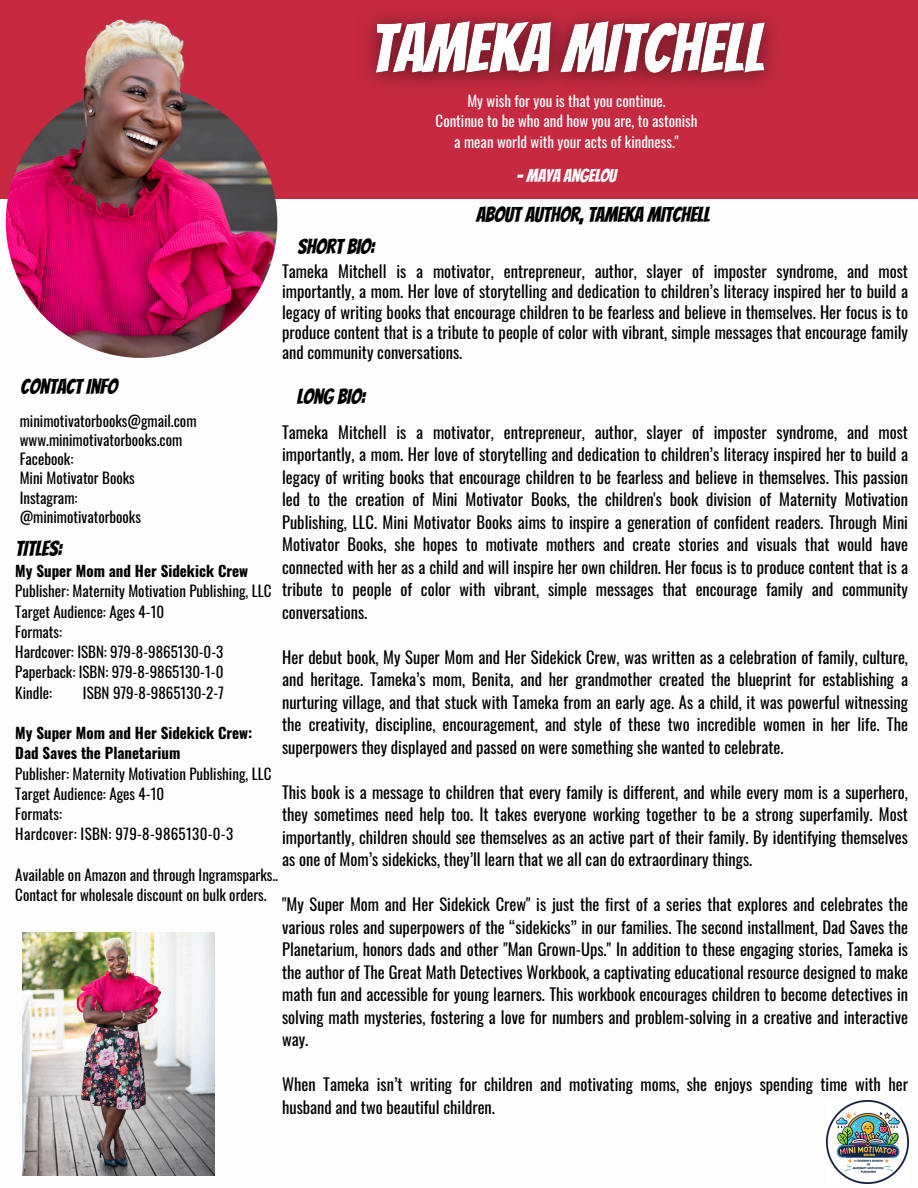
<style>
.page{position:relative;width:918px;height:1188px;background:#fff}
.page>*{position:absolute;margin:0;border:0;box-sizing:border-box;transform-origin:0 0}
.t1{font:21.15px "Bangers";color:#000}
.t2{font:21px "Bangers";color:#000}
.t3{font:18px "Bangers";color:#fefdfd}
.t4{font:16.5px/22.5px "Oswald";color:#000;text-align:justify}
.t5{font:15px/19.2px "Oswald";color:#000}
.t6{font:15px "Oswald";color:#fefdfd}
.t7{font:700 15px "Oswald";color:#000}
.t8{font:15px "Oswald";letter-spacing:.02em;color:#000}
</style>
<div class="page">
<img style="left:23px;top:933px;width:191px;height:242px">
<div style="left:0;top:0;width:918px;height:198px;background:#c62a41"></div>
<img style="left:0;top:19px;width:289px;height:339px">
<img style="left:366px;top:14px;width:408px;height:72px">
<img style="left:826px;top:1101px;width:82px;height:82px">
<p class="t6" style="left:467px;top:89px;width:200px">My wish for you is that you continue.</p>
<p class="t6" style="left:436px;top:110px;width:263px">Continue to be who and how you are, to astonish</p>
<h3 class="t6" style="left:454px;top:130px;width:226px">a mean world with your acts of kindness."</h3>
<h2 class="t3" style="left:517px;top:166px;width:101px">- MAYA ANGELOU</h2>
<p class="t2" style="left:297px;top:235px;width:79px">SHORT BIO:</p>
<p class="t2" style="left:476px;top:203px;width:235px">ABOUT AUTHOR, TAMEKA MITCHELL</p>
<p class="t2" style="left:21px;top:376px;width:98px">CONTACT INFO</p>
<p class="t4" style="left:282px;top:260px;width:627px;line-height:20.2px">Tameka Mitchell is a motivator, entrepreneur, author, slayer of imposter syndrome, and most importantly, a mom. Her love of storytelling and dedication to children’s literacy inspired her to build a legacy of writing books that encourage children to be fearless and believe in themselves. Her focus is to produce content that is a tribute to people of color with vibrant, simple messages that encourage family and community conversations.</p>
<p class="t2" style="left:297px;top:385px;width:70px">LONG BIO:</p>
<h2 class="t5" style="left:20px;top:411px;width:178px">minimotivatorbooks@gmail.com www.minimotivatorbooks.com</h2>
<h3 class="t5" style="left:20px;top:449px;width:55px">Facebook:</h3>
<h2 class="t5" style="left:20px;top:468px;width:117px">Mini Motivator Books</h2>
<h2 class="t5" style="left:20px;top:487px;width:59px">Instagram:</h2>
<p class="t5" style="left:20px;top:506px;width:123px">@minimotivatorbooks</p>
<p class="t4" style="left:282px;top:420px;width:627px">Tameka Mitchell is a motivator, entrepreneur, author, slayer of imposter syndrome, and most importantly, a mom. Her love of storytelling and dedication to children’s literacy inspired her to build a legacy of writing books that encourage children to be fearless and believe in themselves. This passion led to the creation of Mini Motivator Books, the children's book division of Maternity Motivation Publishing, LLC. Mini Motivator Books aims to inspire a generation of confident readers. Through Mini Motivator Books, she hopes to motivate mothers and create stories and visuals that would have connected with her as a child and will inspire her own children. Her focus is to produce content that is a tribute to people of color with vibrant, simple messages that encourage family and community conversations.</p>
<p class="t4" style="left:282px;top:645px;width:627px">Her debut book, My Super Mom and Her Sidekick Crew, was written as a celebration of family, culture, and heritage. Tameka’s mom, Benita, and her grandmother created the blueprint for establishing a nurturing village, and that stuck with Tameka from an early age. As a child, it was powerful witnessing the creativity, discipline, encouragement, and style of these two incredible women in her life. The superpowers they displayed and passed on were something she wanted to celebrate.</p>
<p class="t4" style="left:282px;top:780px;width:627px">This book is a message to children that every family is different, and while every mom is a superhero, they sometimes need help too. It takes everyone working together to be a strong superfamily. Most importantly, children should see themselves as an active part of their family. By identifying themselves as one of Mom’s sidekicks, they’ll learn that we all can do extraordinary things.</p>
<p class="t4" style="left:282px;top:892px;width:627px">"My Super Mom and Her Sidekick Crew" is just the first of a series that explores and celebrates the various roles and superpowers of the “sidekicks” in our families. The second installment, Dad Saves the Planetarium, honors dads and other "Man Grown-Ups." In addition to these engaging stories, Tameka is the author of The Great Math Detectives Workbook, a captivating educational resource designed to make math fun and accessible for young learners. This workbook encourages children to become detectives in solving math mysteries, fostering a love for numbers and problem-solving in a creative and interactive way.</p>
<p class="t4" style="left:282px;top:1072px;width:627px">When Tameka isn’t writing for children and motivating moms, she enjoys spending time with her husband and two beautiful children.</p>
<p class="t1" style="left:16px;top:537px;width:48px">TITLES:</p>
<p class="t7" style="left:15px;top:559px;width:234px">My Super Mom and Her Sidekick Crew</p>
<p class="t5" style="left:15px;top:581px;width:258px">Publisher: Maternity Motivation Publishing, LLC</p>
<h3 class="t5" style="left:15px;top:601px;width:151px">Target Audience: Ages 4-10</h3>
<h3 class="t5" style="left:15px;top:621px;width:48px">Formats:</h3>
<h3 class="t5" style="left:15px;top:642px;width:210px">Hardcover: ISBN: 979-8-9865130-0-3</h3>
<h3 class="t5" style="left:15px;top:662px;width:210px">Paperback: ISBN: 979-8-9865130-1-0</h3>
<p class="t5" style="left:15px;top:682px;width:38px">Kindle:</p>
<p class="t5" style="left:83px;top:682px;width:143px">ISBN 979-8-9865130-2-7</p>
<p class="t7" style="left:15px;top:721px;width:239px">My Super Mom and Her Sidekick Crew:</p>
<p class="t7" style="left:15px;top:741px;width:166px">Dad Saves the Planetarium</p>
<p class="t5" style="left:15px;top:763px;width:258px">Publisher: Maternity Motivation Publishing, LLC</p>
<p class="t5" style="left:15px;top:783px;width:151px">Target Audience: Ages 4-10</p>
<p class="t5" style="left:15px;top:804px;width:48px">Formats:</p>
<p class="t8" style="left:15px;top:822px;width:219px">Hardcover: ISBN: 979-8-9865130-0-3</p>
<p class="t5" style="left:15px;top:864px;width:264px">Available on Amazon and through Ingramsparks..</p>
<p class="t5" style="left:15px;top:885px;width:253px">Contact for wholesale discount on bulk orders.</p>
</div>
